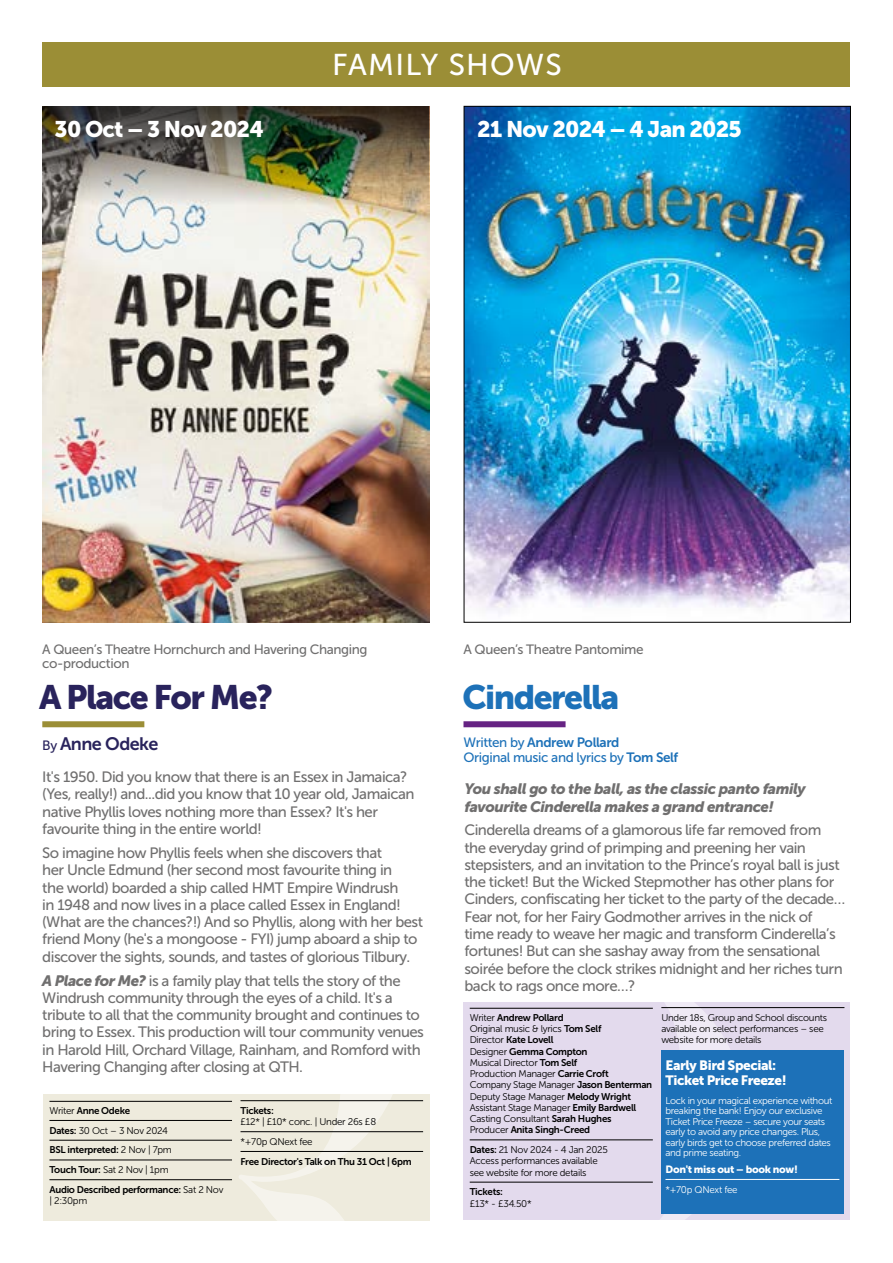
<style>
.page{position:relative;width:893px;height:1263px;background:#fff}
.page>*{position:absolute;margin:0;border:0;box-sizing:border-box;transform-origin:0 0}
.t1{font:33.75px "Museo Sans 900";letter-spacing:-.045em;color:#29235c}
.t2{font:33.75px "Museo Sans 900";letter-spacing:-.045em;color:#1d71b8}
.t3{font:30px "Museo Sans 500";letter-spacing:.04em;color:#fff}
.t4{font:22.5px "Museo Sans 900";letter-spacing:-.035em;color:#fff}
.t5{font:18px "Museo Sans 700";letter-spacing:-.03em;color:#29235c}
.t6{font:15px/17.2px "Museo Sans 500";letter-spacing:-.035em;color:#706f6f}
.t7{font:italic 15px/17.2px "Museo Sans 900";letter-spacing:-.03em;color:#706f6f}
.t8{font:13.5px/13.5px "Museo Sans 500";letter-spacing:-.03em;color:#706f6f}
.t9{font:13.5px/15px "Museo Sans 900";letter-spacing:-.03em;color:#fff}
.t10{font:13.5px "Museo Sans 500";letter-spacing:-.03em;color:#1d71b8}
.t11{font:13.5px "Museo Sans 700";letter-spacing:-.03em;color:#1d71b8}
.t12{font:10.5px "Museo Sans 900";letter-spacing:-.03em;color:#fff}
.t13{font:9.75px/11.2px "Museo Sans 300";letter-spacing:-.03em;color:#000}
.t14{font:9.75px/11.2px "Museo Sans 700";letter-spacing:-.03em;color:#000}
.t15{font:9.75px/10.5px "Museo Sans 300";letter-spacing:-.035em;color:#fff}
.s1{font-family:"Museo Sans 500";font-size:13.5px}
.s2{font-family:"Museo Sans 900";font-style:italic}
.s3{font-family:"Museo Sans 300"}
.s4{font-family:"Museo Sans 700"}
.s5{font-family:"Museo Sans 500"}
</style>
<div class="page">
<div style="left:463px;top:1002px;width:387px;height:218px;background:#e3daed"></div>
<div style="left:43px;top:1095px;width:386px;height:126px;background:#eeebdd"></div>
<svg style="left:578px;top:1002px;width:165px;height:218px"></svg>
<img style="left:466px;top:108px;width:383px;height:508px">
<div style="left:43px;top:43px;width:807px;height:44px;background:#9b8e36"></div>
<div style="left:463px;top:721px;width:103px;height:6px;background:#662383"></div>
<svg style="left:239px;top:1094px;width:164px;height:127px"></svg>
<img style="left:42px;top:212px;width:387px;height:410px">
<div style="left:42px;top:721px;width:102px;height:6px;background:#9b8e36"></div>
<img style="left:42px;top:106px;width:387px;height:106px">
<hr style="left:49px;top:1101px;width:183px;height:1px;background:#000">
<hr style="left:49px;top:1120px;width:183px;height:1px;background:#000">
<hr style="left:49px;top:1140px;width:183px;height:1px;background:#000">
<hr style="left:49px;top:1159px;width:183px;height:1px;background:#000">
<hr style="left:49px;top:1179px;width:183px;height:1px;background:#000">
<hr style="left:241px;top:1100px;width:182px;height:1px;background:#000">
<hr style="left:241px;top:1131px;width:182px;height:1px;background:#000">
<hr style="left:241px;top:1151px;width:182px;height:1px;background:#000">
<hr style="left:470px;top:1008px;width:183px;height:1px;background:#000">
<hr style="left:470px;top:1139px;width:183px;height:1px;background:#000">
<hr style="left:470px;top:1182px;width:183px;height:1px;background:#000">
<hr style="left:661px;top:1007px;width:183px;height:1px;background:#000">
<div style="left:661px;top:1051px;width:183px;height:163px;background:#1d71b8"></div>
<hr style="left:665px;top:1179px;width:174px;height:1px;background:#fff">
<h3 class="t4" style="left:55px;top:116px;width:211px">30 Oct – 3 Nov 2024</h3>
<h2 class="t3" style="left:332px;top:48px;width:231px">FAMILY SHOWS</h2>
<h3 class="t4" style="left:477px;top:116px;width:266px">21 Nov 2024 – 4 Jan 2025</h3>
<p class="t8" style="left:42px;top:643px;width:327px">A Queen’s Theatre Hornchurch and Havering Changing co-production</p>
<p class="t8" style="left:463px;top:643px;width:182px">A Queen’s Theatre Pantomime</p>
<h1 class="t1" style="left:39px;top:678px;width:235px">A Place For Me?</h1>
<h1 class="t2" style="left:462px;top:678px;width:158px">Cinderella</h1>
<p class="t5" style="left:42px;top:734px;width:118px"><span class="s1">By</span> Anne Odeke</p>
<p class="t6" style="left:42px;top:768px;width:374px">It's 1950. Did you know that there is an Essex in Jamaica? (Yes, really!) and...did you know that 10 year old, Jamaican native Phyllis loves nothing more than Essex? It's her favourite thing in the entire world!</p>
<p class="t6" style="left:42px;top:844px;width:382px">So imagine how Phyllis feels when she discovers that<br>her Uncle Edmund (her second most favourite thing in<br>the world) boarded a ship called HMT Empire Windrush<br>in 1948 and now lives in a place called Essex in England! (What are the chances?!) And so Phyllis, along with her best friend Mony (he's a mongoose - FYI) jump aboard a ship to discover the sights, sounds, and tastes of glorious Tilbury.</p>
<p class="t6" style="left:42px;top:972px;width:383px"><span class="s2">A Place for Me?</span> is a family play that tells the story of the Windrush community through the eyes of a child. It's a tribute to all that the community brought and continues to bring to Essex. This production will tour community venues in Harold Hill, Orchard Village, Rainham, and Romford with Havering Changing after closing at QTH.</p>
<p class="t14" style="left:49px;top:1105px;width:82px"><span class="s3">Writer</span> Anne Odeke</p>
<p class="t13" style="left:49px;top:1125px;width:120px"><span class="s4">Dates:</span> 30 Oct – 3 Nov 2024</p>
<p class="t14" style="left:49px;top:1144px;width:124px">BSL interpreted: <span class="s3">2 Nov | 7pm</span></p>
<p class="t13" style="left:49px;top:1164px;width:121px"><span class="s4">Touch Tour:</span> Sat 2 Nov | 1pm</p>
<p class="t14" style="left:49px;top:1184px;width:175px">Audio Described performance: <span class="s3">Sat 2 Nov</span></p>
<p class="t13" style="left:49px;top:1195px;width:39px">| 2:30pm</p>
<p class="t14" style="left:241px;top:1105px;width:35px">Tickets:</p>
<p class="t13" style="left:241px;top:1112px;width:137px;line-height:19.8px">£12* | £10* conc. | Under 26s £8 *+70p QNext fee</p>
<p class="t14" style="left:241px;top:1155px;width:173px">Free Director's Talk on Thu 31 Oct | 6pm</p>
<p class="t11" style="left:463px;top:735px;width:157px"><span class="s5">Written by</span> Andrew Pollard</p>
<p class="t10" style="left:463px;top:750px;width:216px">Original music and lyrics by <span class="s4">Tom Self</span></p>
<p class="t7" style="left:464px;top:780px;width:343px">You shall go to the ball, as the classic panto family favourite Cinderella makes a grand entrance!</p>
<p class="t6" style="left:464px;top:822px;width:382px">Cinderella dreams of a glamorous life far removed from the everyday grind of primping and preening her vain stepsisters, and an invitation to the Prince’s royal ball is just the ticket! But the Wicked Stepmother has other plans for Cinders, confiscating her ticket to the party of the decade… Fear not, for her Fairy Godmother arrives in the nick of time ready to weave her magic and transform Cinderella’s fortunes! But can she sashay away from the sensational soirée before the clock strikes midnight and her riches turn back to rags once more…?</p>
<p class="t14" style="left:470px;top:1012px;width:95px"><span class="s3">Writer</span> Andrew Pollard</p>
<p class="t13" style="left:470px;top:1023px;width:133px">Original music &amp; lyrics <span class="s4">Tom Self</span></p>
<p class="t14" style="left:470px;top:1034px;width:119px"><span class="s3">Director</span> Kate Lovell<br><span class="s3">Designer</span> Gemma Compton</p>
<p class="t13" style="left:470px;top:1057px;width:184px">Musical Director <span class="s4">Tom Self<br></span>Production Manager <span class="s4">Carrie Croft </span>Company Stage Manager <span class="s4">Jason Benterman </span>Deputy Stage Manager <span class="s4">Melody Wright </span>Assistant Stage Manager <span class="s4">Emily Bardwell </span>Casting Consultant <span class="s4">Sarah Hughes</span></p>
<p class="t14" style="left:470px;top:1124px;width:122px"><span class="s3">Producer</span> Anita Singh-Creed</p>
<p class="t13" style="left:470px;top:1144px;width:140px"><span class="s4">Dates:</span> 21 Nov 2024 - 4 Jan 2025<br>Access performances available see website for more details</p>
<p class="t14" style="left:470px;top:1186px;width:35px">Tickets:</p>
<p class="t13" style="left:470px;top:1197px;width:63px">£13* - £34.50*</p>
<p class="t13" style="left:661px;top:1012px;width:167px">Under 18s, Group and School discounts available on select performances – see website for more details</p>
<p class="t9" style="left:665px;top:1057px;width:123px">Early Bird Special:<br>Ticket Price Freeze!</p>
<p class="t15" style="left:665px;top:1095px;width:168px">Lock in your magical experience without breaking the bank! Enjoy our exclusive Ticket Price Freeze – secure your seats early to avoid any price changes. Plus, early birds get to choose preferred dates and prime seating.</p>
<p class="t12" style="left:665px;top:1163px;width:134px">Don't miss out – book now!</p>
<p class="t15" style="left:665px;top:1184px;width:74px">*+70p QNext fee</p>
</div>
